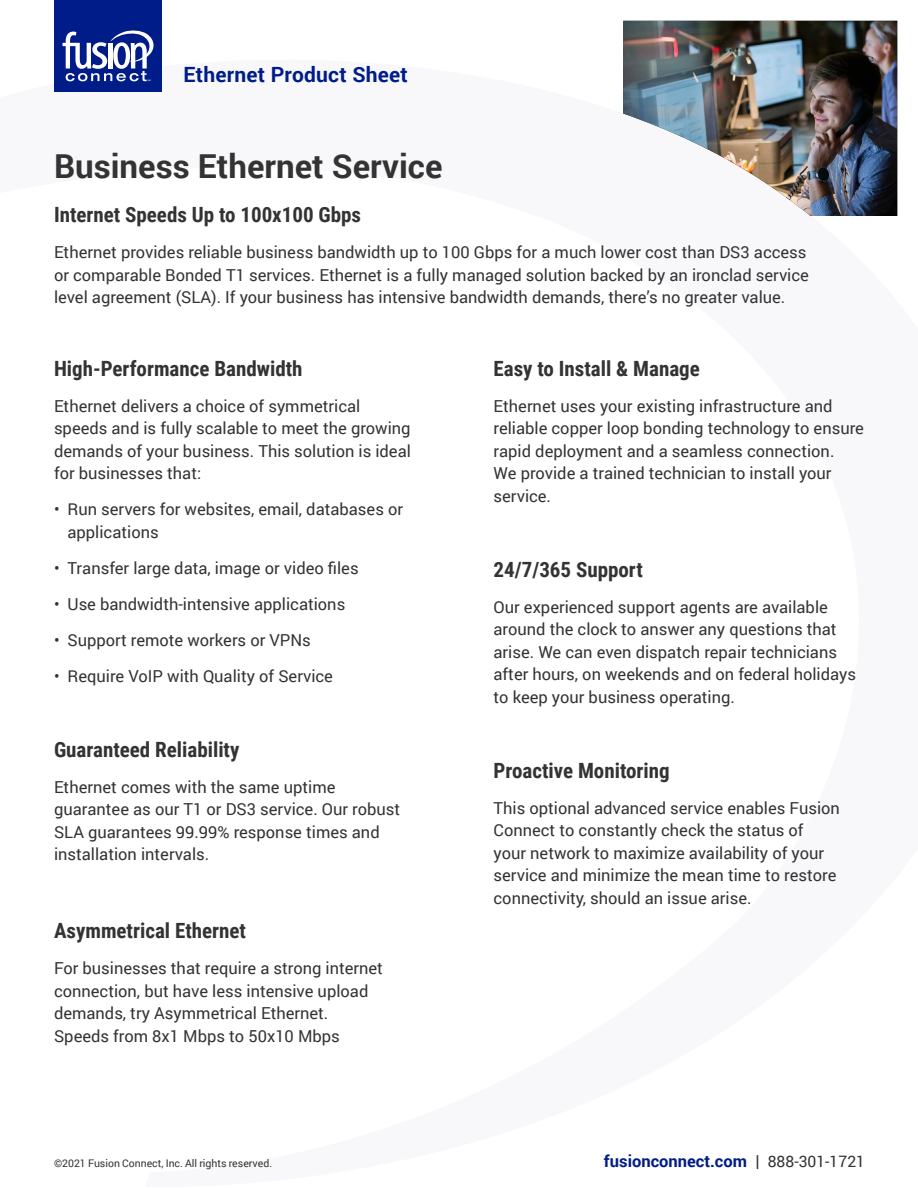
<style>
.page{position:relative;width:918px;height:1188px;background:#fff}
.page>*{position:absolute;margin:0;border:0;box-sizing:border-box;transform-origin:0 0}
.Page_Title{font:700 33px "Roboto";color:#333}
.Section_Header{font:700 21px "Roboto Condensed";color:#333}
.t1{font:700 21px "Roboto";letter-spacing:.01em;color:#001c88}
.Body_Copy{font:16.5px/22.5px "Roboto";color:#333}
.t2{font:700 16.5px "Roboto";color:#001c88}
.t3{font:10.5px "Roboto";color:#333}
.s1{color:#333}
.s2{font-weight:400;font-size:15.75px;color:#333}
</style>
<div class="page">
<div style="left:54px;top:0;width:108px;height:92px;background:#001c88"></div>
<svg style="left:62px;top:30px;width:92px;height:51px"></svg>
<img style="left:623px;top:21px;width:274px;height:195px">
<p class="t1" style="left:184px;top:59px;width:226px">Ethernet Product Sheet</p>
<p class="Page_Title" style="left:54px;top:143px;width:390px">Business Ethernet Service</p>
<p class="Section_Header" style="left:54px;top:200px;width:309px">Internet Speeds Up to 100x100 Gbps</p>
<p class="Body_Copy" style="left:54px;top:241px;width:756px">Ethernet provides reliable business bandwidth up to 100 Gbps for a much lower cost than DS3 access or comparable Bonded T1 services. Ethernet is a fully managed solution backed by an ironclad service level agreement (SLA). If your business has intensive bandwidth demands, there’s no greater value.</p>
<p class="Section_Header" style="left:54px;top:353px;width:250px">High-Performance Bandwidth</p>
<p class="Body_Copy" style="left:54px;top:394px;width:358px">Ethernet delivers a choice of symmetrical speeds and is fully scalable to meet the growing demands of your business. This solution is ideal for businesses that:</p>
<p class="Body_Copy" style="left:68px;top:497px;width:337px;text-indent:-14px">• Run servers for websites, email, databases or applications</p>
<p class="Body_Copy" style="left:54px;top:556px;width:306px">• Transfer large data, image or video files</p>
<p class="Body_Copy" style="left:54px;top:592px;width:293px">• Use bandwidth-intensive applications</p>
<p class="Body_Copy" style="left:54px;top:628px;width:258px">• Support remote workers or VPNs</p>
<p class="Body_Copy" style="left:54px;top:664px;width:281px">• Require VoIP with Quality of Service</p>
<p class="Section_Header" style="left:54px;top:734px;width:187px">Guaranteed Reliability</p>
<p class="Body_Copy" style="left:54px;top:775px;width:348px">Ethernet comes with the same uptime guarantee as our T1 or DS3 service. Our robust SLA guarantees 99.99% response times and installation intervals.</p>
<p class="Section_Header" style="left:54px;top:916px;width:194px">Asymmetrical Ethernet</p>
<p class="Body_Copy" style="left:54px;top:956px;width:331px">For businesses that require a strong internet connection, but have less intensive upload demands, try Asymmetrical Ethernet.<br>Speeds from 8x1 Mbps to 50x10 Mbps</p>
<p class="Section_Header" style="left:494px;top:353px;width:208px">Easy to Install &amp; Manage</p>
<p class="Body_Copy" style="left:494px;top:394px;width:372px">Ethernet uses your existing infrastructure and reliable copper loop bonding technology to ensure rapid deployment and a seamless connection.<br>We provide a trained technician to install your service.</p>
<p class="Section_Header" style="left:494px;top:554px;width:151px">24/7/365 Support</p>
<p class="Body_Copy" style="left:494px;top:595px;width:364px">Our experienced support agents are available around the clock to answer any questions that arise. We can even dispatch repair technicians after hours, on weekends and on federal holidays to keep your business operating.</p>
<p class="Section_Header" style="left:494px;top:755px;width:178px">Proactive Monitoring</p>
<p class="Body_Copy" style="left:494px;top:796px;width:348px">This optional advanced service enables Fusion Connect to constantly check the status of your network to maximize availability of your service and minimize the mean time to restore connectivity, should an issue arise.</p>
<p class="t3" style="left:54px;top:1156px;width:220px">©2021 Fusion Connect, Inc. All rights reserved.</p>
<p class="t2" style="left:604px;top:1150px;width:263px">fusionconnect.com <span class="s1">|</span> <span class="s2">888-301-1721</span></p>
</div>
